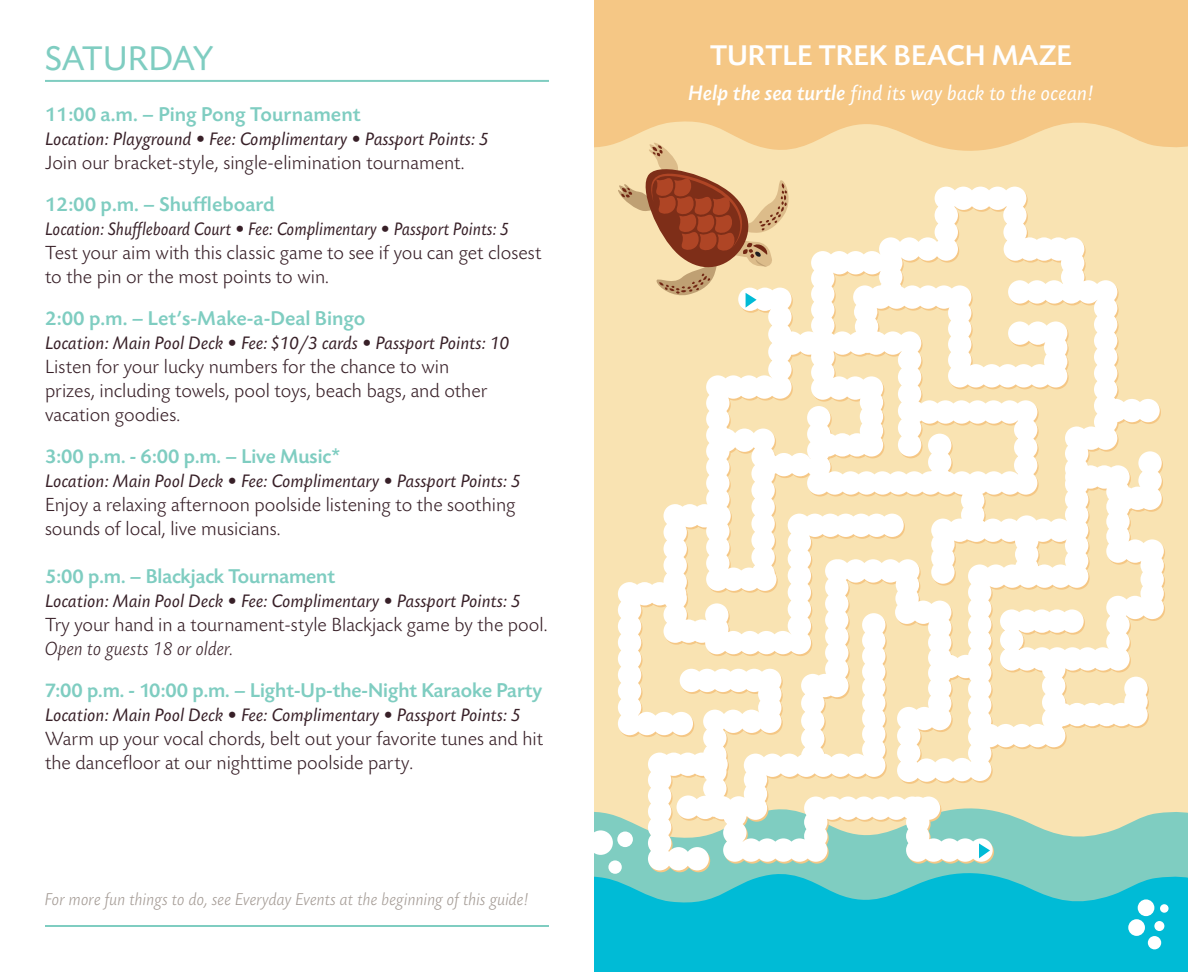
<style>
.page{position:relative;width:1188px;height:972px;background:#fff}
.page>*{position:absolute;margin:0;border:0;box-sizing:border-box;transform-origin:0 0}
.t1{font:36px "Today Sans BEF";color:#7fcdc1}
.t2{font:500 30px "Today Sans BEF";color:#fff}
.t3{font:italic 22px "Today Sans BEF";color:#fff}
.t4{font:500 21px "Today Sans HEF";color:#7fcdc1}
.t5{font:500 21px "Today Sans BEF";color:#7fcdc1}
.t6{font:300 20px/24px "Today Sans BEF";color:#382028}
.t7{font:italic 300 20px "Today Sans BEF";letter-spacing:-.005em;color:#382028}
.t8{font:italic 19px "Today Sans BEF";color:#382028}
.t9{font:italic 19px "Today Sans BEF";color:#382028;scale:.93 1}
.t10{font:italic 300 18px "Today Sans BEF";color:#a49b95}
.s1{font-weight:500}
</style>
<div class="page">
<hr style="left:45px;top:925px;width:504px;height:2px;background:#7fcdc1">
<hr style="left:45px;top:80px;width:504px;height:2px;background:#7fcdc1">
<div style="left:594px;top:0;width:594px;height:972px;background:#f9e3b2"></div>
<div style="left:594px;top:812px;width:594px;height:56px;background:#7fcdc1"></div>
<svg style="left:594px;top:0;width:594px;height:151px;background:#f5c988"></svg>
<svg style="left:594px;top:868px;width:594px;height:104px;background:#16bed2"></svg>
<svg style="left:618px;top:187px;width:546px;height:683px"></svg>
<div style="left:1160px;top:904px;width:9px;height:9px;background:#fff;border-radius:50%"></div>
<div style="left:608px;top:860px;width:14px;height:14px;background:#fff;border-radius:50%"></div>
<svg style="left:594px;top:830px;width:19px;height:25px"></svg>
<div style="left:617px;top:832px;width:16px;height:15px;background:#fff;border-radius:50%"></div>
<div style="left:1148px;top:936px;width:13px;height:13px;background:#fff;border-radius:50%"></div>
<div style="left:1128px;top:919px;width:17px;height:17px;background:#fff;border-radius:50%"></div>
<div style="left:1138px;top:899px;width:16px;height:17px;background:#fff;border-radius:50%"></div>
<div style="left:1154px;top:921px;width:10px;height:10px;background:#fff;border-radius:50%"></div>
<svg style="left:616px;top:141px;width:177px;height:167px"></svg>
<svg style="left:979px;top:843px;width:11px;height:15px"></svg>
<h1 class="t1" style="left:45px;top:39px;width:170px">SATURDAY</h1>
<p class="t5" style="left:45px;top:103px;width:317px">11:00 a.m. – Ping Pong Tournament</p>
<p class="t8" style="left:45px;top:129px;width:446px">Location: Playground • Fee: Complimentary • Passport Points: 5</p>
<p class="t6" style="left:45px;top:152px;width:421px">Join our bracket-style, single-elimination tournament.</p>
<p class="t5" style="left:45px;top:193px;width:231px">12:00 p.m. – Shuffleboard</p>
<p class="t9" style="left:45px;top:219px;width:501px">Location: Shuffleboard Court • Fee: Complimentary • Passport Points: 5</p>
<p class="t6" style="left:45px;top:242px;width:498px">Test your aim with this classic game to see if you can get closest to the pin or the most points to win.</p>
<p class="t5" style="left:45px;top:307px;width:322px">2:00 p.m. – Let’s-Make-a-Deal Bingo</p>
<p class="t8" style="left:45px;top:333px;width:466px">Location: Main Pool Deck • Fee: $10/3 cards • Passport Points: 10</p>
<p class="t6" style="left:45px;top:356px;width:444px">Listen for your lucky numbers for the chance to win prizes, including towels, pool toys, beach bags, and other vacation goodies.</p>
<p class="t4" style="left:45px;top:446px;width:297px">3:00 p.m. - 6:00 p.m. – Live Music*</p>
<p class="t8" style="left:45px;top:471px;width:477px">Location: Main Pool Deck • Fee: Complimentary • Passport Points: 5</p>
<p class="t6" style="left:45px;top:494px;width:472px">Enjoy a relaxing afternoon poolside listening to the soothing sounds of local, live musicians.</p>
<p class="t4" style="left:45px;top:566px;width:292px">5:00 p.m. – Blackjack Tournament</p>
<p class="t8" style="left:45px;top:591px;width:477px">Location: Main Pool Deck • Fee: Complimentary • Passport Points: 5</p>
<p class="t6" style="left:45px;top:614px;width:504px">Try your hand in a tournament-style Blackjack game by the pool.</p>
<p class="t7" style="left:45px;top:638px;width:190px">Open to guests 18 or older.</p>
<p class="t4" style="left:45px;top:680px;width:499px">7:00 p.m. - 10:00 p.m. – Light-Up-the-Night Karaoke Party</p>
<p class="t8" style="left:45px;top:705px;width:477px">Location: Main Pool Deck • Fee: Complimentary • Passport Points: 5</p>
<p class="t6" style="left:45px;top:728px;width:500px">Warm up your vocal chords, belt out your favorite tunes and hit the dancefloor at our nighttime poolside party.</p>
<p class="t10" style="left:45px;top:890px;width:485px">For more fun things to do, see Everyday Events at the beginning of this guide!</p>
<h2 class="t2" style="left:710px;top:39px;width:363px">TURTLE TREK BEACH MAZE</h2>
<p class="t3" style="left:689px;top:81px;width:406px"><span class="s1">Help the sea turtle</span> find its way back to the ocean!</p>
</div>
